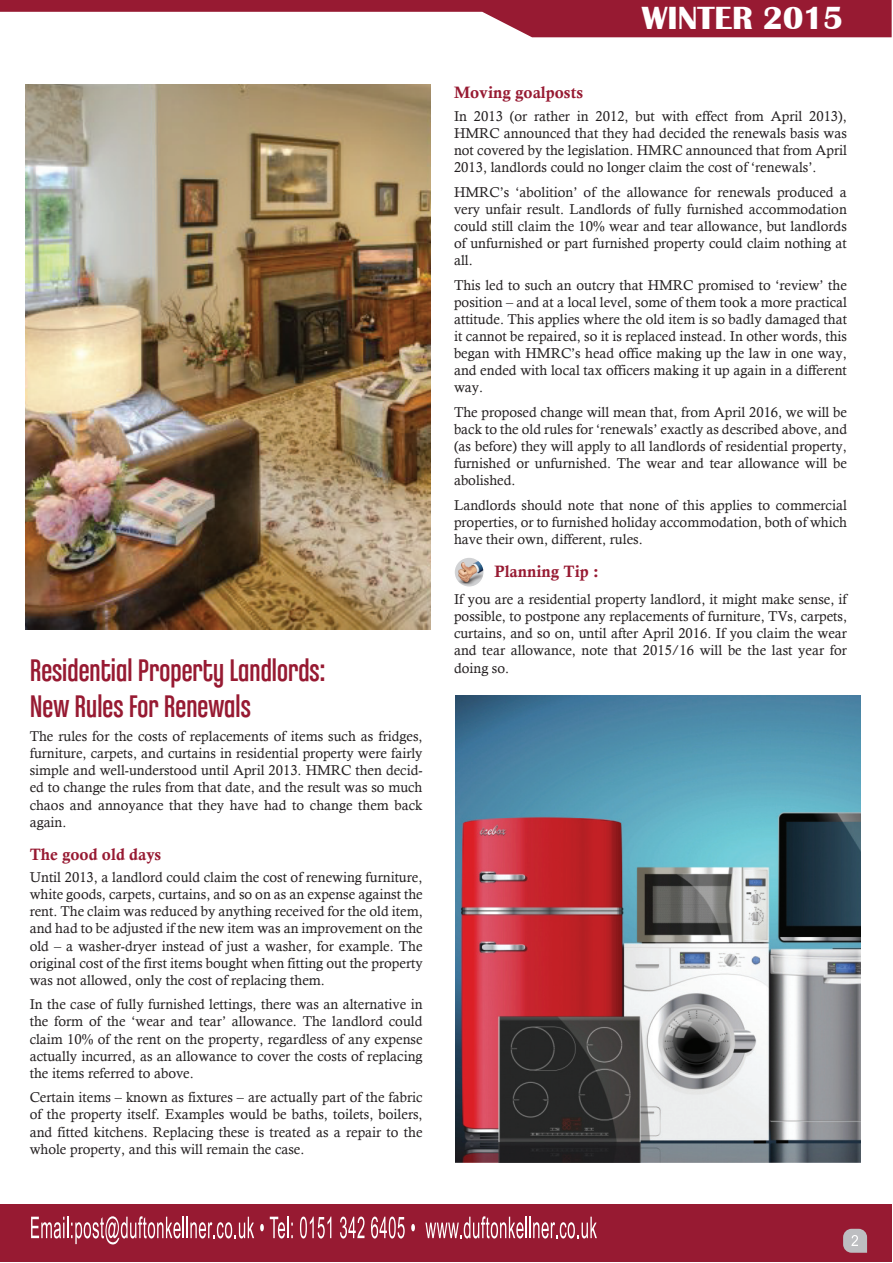
<style>
.page{position:relative;width:893px;height:1263px;background:#fff}
.page>*{position:absolute;margin:0;border:0;box-sizing:border-box;transform-origin:0 0}
.t1{font:33px/35.4px "Chalet Comprime Cologne Eighty";color:#971a32}
.t2{font:700 33px "Britannic";color:#fff}
.t3{font:16.5px "Calis MT Bol";color:#971a32}
.t4{font:14.25px/17.1px "Calisto";color:#231f20;text-align:justify}
</style>
<div class="page">
<svg style="left:0;top:0;width:891px;height:37px"></svg>
<div style="left:0;top:1204px;width:891px;height:57px;background:#971a32"></div>
<svg style="left:843px;top:1229px;width:24px;height:24px"></svg>
<svg style="left:455px;top:558px;width:29px;height:29px"></svg>
<img style="left:26px;top:84px;width:404px;height:546px">
<img style="left:455px;top:696px;width:405px;height:467px">
<svg style="left:31px;top:1216px;width:223px;height:28px"></svg>
<svg style="left:260px;top:1224px;width:4px;height:7px"></svg>
<svg style="left:270px;top:1217px;width:23px;height:22px"></svg>
<svg style="left:300px;top:1217px;width:31px;height:22px"></svg>
<svg style="left:340px;top:1217px;width:24px;height:22px"></svg>
<svg style="left:371px;top:1217px;width:33px;height:22px"></svg>
<svg style="left:411px;top:1224px;width:4px;height:7px"></svg>
<svg style="left:425px;top:1216px;width:98px;height:23px"></svg>
<hr style="left:525px;top:1217px;width:2px;height:21px;background:#fff">
<svg style="left:529px;top:1217px;width:68px;height:22px"></svg>
<h1 class="t1" style="left:30px;top:655px;width:297px">Residential Property Landlords:<br>New Rules For Renewals</h1>
<p class="t4" style="left:30px;top:729px;width:394px">The rules for the costs of replacements of items such as fridges, furniture, carpets, and curtains in residential property were fairly simple and well-understood until April 2013. HMRC then decid&shy;ed to change the rules from that date, and the result was so much chaos and annoyance that they have had to change them back again.</p>
<p class="t3" style="left:30px;top:848px;width:133px">The good old days</p>
<p class="t4" style="left:30px;top:870px;width:394px">Until 2013, a landlord could claim the cost of renewing furniture, white goods, carpets, curtains, and so on as an expense against the rent. The claim was reduced by anything received for the old item, and had to be adjusted if the new item was an improvement on the old – a washer-dryer instead of just a washer, for example. The original cost of the first items bought when fitting out the property was not allowed, only the cost of replacing them.</p>
<p class="t4" style="left:30px;top:997px;width:394px">In the case of fully furnished lettings, there was an alternative in the form of the ‘wear and tear’ allowance. The landlord could claim 10% of the rent on the property, regardless of any expense actually incurred, as an allowance to cover the costs of replacing the items referred to above.</p>
<p class="t4" style="left:30px;top:1090px;width:394px">Certain items – known as fixtures – are actually part of the fabric of the property itself. Examples would be baths, toilets, boilers, and fitted kitchens. Replacing these is treated as a repair to the whole property, and this will remain the case.</p>
<p class="t3" style="left:454px;top:86px;width:130px">Moving goalposts</p>
<h1 class="t2" style="left:641px;top:-1px;width:203px">WINTER 2015</h1>
<p class="t4" style="left:454px;top:109px;width:394px">In 2013 (or rather in 2012, but with effect from April 2013), HMRC announced that they had decided the renewals basis was not covered by the legislation. HMRC announced that from April 2013, landlords could no longer claim the cost of ‘renewals’.</p>
<p class="t4" style="left:454px;top:185px;width:394px">HMRC’s ‘abolition’ of the allowance for renewals produced a very unfair result. Landlords of fully furnished accommodation could still claim the 10% wear and tear allowance, but landlords of unfurnished or part furnished property could claim nothing at all.</p>
<p class="t4" style="left:454px;top:278px;width:394px">This led to such an outcry that HMRC promised to ‘review’ the position – and at a local level, some of them took a more practical attitude. This applies where the old item is so badly damaged that it cannot be repaired, so it is replaced instead. In other words, this began with HMRC’s head office making up the law in one way, and ended with local tax officers making it up again in a different way.</p>
<p class="t4" style="left:454px;top:405px;width:394px">The proposed change will mean that, from April 2016, we will be back to the old rules for ‘renewals’ exactly as described above, and (as before) they will apply to all landlords of residential property, furnished or unfurnished. The wear and tear allowance will be abolished.</p>
<p class="t4" style="left:454px;top:498px;width:394px">Landlords should note that none of this applies to commercial properties, or to furnished holiday accommodation, both of which have their own, different, rules.</p>
<p class="t3" style="left:494px;top:566px;width:106px">Planning Tip :</p>
<p class="t4" style="left:454px;top:592px;width:394px">If you are a residential property landlord, it might make sense, if possible, to postpone any replacements of furniture, TVs, carpets, curtains, and so on, until after April 2016. If you claim the wear and tear allowance, note that 2015/16 will be the last year for doing so.</p>
</div>
